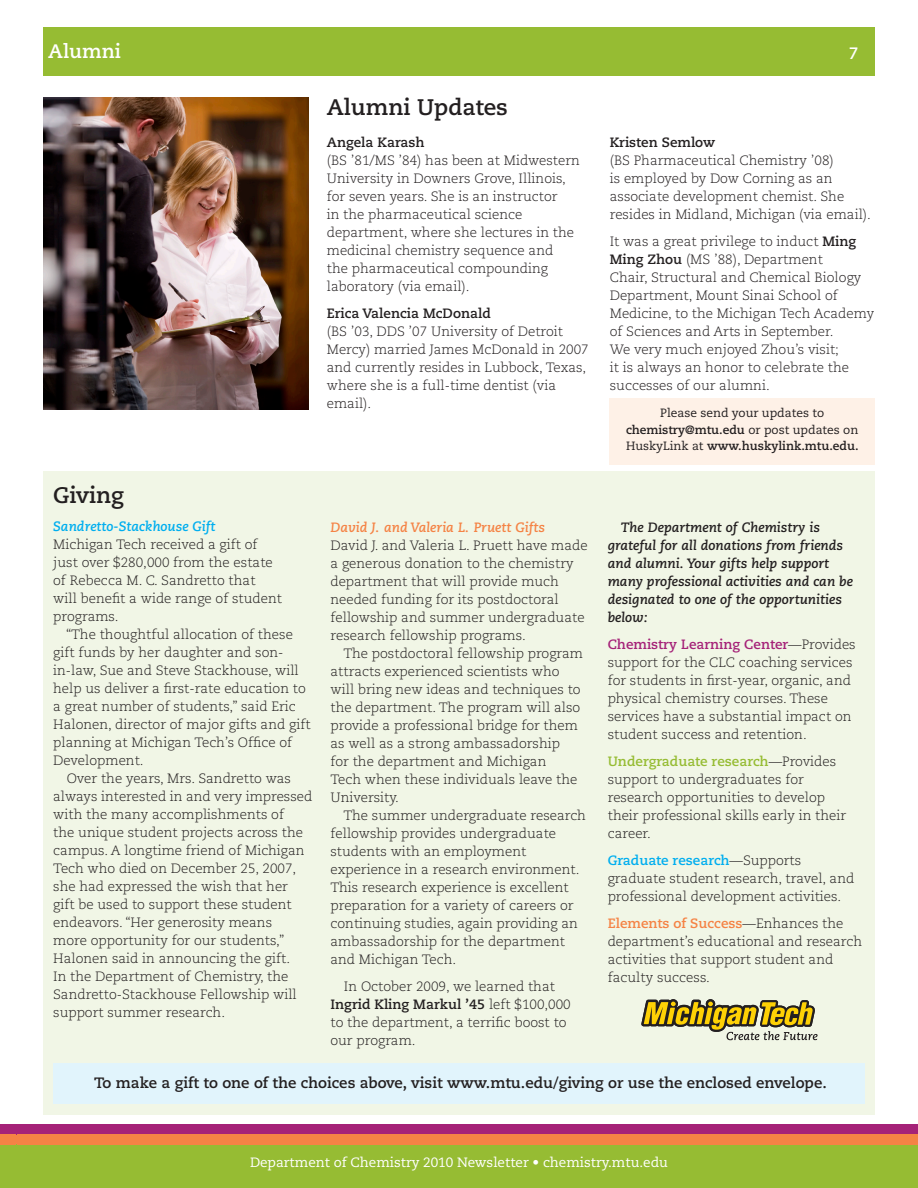
<style>
.page{position:relative;width:918px;height:1188px;background:#fff}
.page>*{position:absolute;margin:0;border:0;box-sizing:border-box;transform-origin:0 0}
.t1{font:700 22.5px "Caecilia LT Std";color:#231f20}
.t2{font:700 19.5px "Caecilia LT Std";color:#fff}
.t3{font:700 16.5px "Caecilia LT Std";color:#fff}
.t4{font:700 15px "Caecilia LT Std";color:#231f20}
.t5{font:300 13.5px/18px "Caecilia LT Std";color:#231f20}
.t6{font:italic 700 13.5px/18px "Caecilia LT Std";color:#231f20}
.t7{font:13.5px "Caecilia LT Std";color:#fff}
.t8{font:italic 700 13.5px "Caecilia LT Std";color:#f58345}
.t9{font:italic 700 13.5px "Caecilia LT Std";color:#00aeef}
.t10{font:12px/16.5px "Caecilia LT Std";color:#231f20;text-align:center}
.s1{font-weight:700}
.s2{font-weight:700;color:#a52278}
.s3{font-weight:700;color:#96bc33}
.s4{font-weight:700;color:#00aeef}
.s5{font-weight:700;color:#f58345}
</style>
<div class="page">
<div style="left:43px;top:471px;width:832px;height:643px;background:#f1f6e6"></div>
<div style="left:43px;top:27px;width:832px;height:48px;background:#96bc33"></div>
<div style="left:0;top:1145px;width:918px;height:43px;background:#96bc33"></div>
<div style="left:0;top:1124px;width:918px;height:11px;background:#a52278"></div>
<div style="left:0;top:1135px;width:918px;height:10px;background:#f58345"></div>
<img style="left:44px;top:97px;width:264px;height:313px">
<div style="left:610px;top:399px;width:265px;height:66px;background:#fef1e7"></div>
<svg style="left:641px;top:999px;width:177px;height:41px"></svg>
<div style="left:53px;top:1064px;width:812px;height:40px;background:#e1f4fc"></div>
<p class="t2" style="left:48px;top:40px;width:74px">Alumni</p>
<p class="t1" style="left:327px;top:94px;width:183px">Alumni Updates</p>
<p class="t5" style="left:327px;top:133px;width:255px"><span class="s1">Angela Karash<br></span>(BS ’81/MS ’84) has been at Midwestern<br>University in Downers Grove, Illinois, for seven years. She is an instructor<br>in the pharmaceutical science department, where she lectures in the medicinal chemistry sequence and<br>the pharmaceutical compounding laboratory (via email).</p>
<p class="t5" style="left:327px;top:304px;width:264px"><span class="s1">Erica Valencia McDonald<br></span>(BS ’03, DDS ’07 University of Detroit<br>Mercy) married James McDonald in 2007 and currently resides in Lubbock, Texas, where she is a full-time dentist (via email).</p>
<p class="t1" style="left:53px;top:482px;width:72px">Giving</p>
<p class="t9" style="left:53px;top:518px;width:164px">Sandretto-Stackhouse Gift</p>
<p class="t5" style="left:53px;top:535px;width:230px">Michigan Tech received a gift of just over $280,000 from the estate of Rebecca M. C. Sandretto that will benefit a wide range of student programs.</p>
<p class="t5" style="left:53px;top:625px;width:259px;text-indent:13px">“The thoughtful allocation of these gift funds by her daughter and son&shy;in-law, Sue and Steve Stackhouse, will help us deliver a first-rate education to a great number of students,” said Eric Halonen, director of major gifts and gift planning at Michigan Tech’s Office of Development.</p>
<p class="t5" style="left:53px;top:769px;width:261px;text-indent:14px">Over the years, Mrs. Sandretto was always interested in and very impressed with the many accomplishments of<br>the unique student projects across the campus. A longtime friend of Michigan Tech who died on December 25, 2007, she had expressed the wish that her gift be used to support these student endeavors. “Her generosity means<br>more opportunity for our students,” Halonen said in announcing the gift.<br>In the Department of Chemistry, the Sandretto-Stackhouse Fellowship will support summer research.</p>
<p class="t8" style="left:330px;top:519px;width:216px">David J. and Valeria L. Pruett Gifts</p>
<p class="t5" style="left:330px;top:537px;width:259px">David J. and Valeria L. Pruett have made a generous donation to the chemistry department that will provide much needed funding for its postdoctoral fellowship and summer undergraduate research fellowship programs.</p>
<p class="t5" style="left:330px;top:645px;width:254px;text-indent:13px">The postdoctoral fellowship program attracts experienced scientists who will bring new ideas and techniques to the department. The program will also provide a professional bridge for them as well as a strong ambassadorship<br>for the department and Michigan<br>Tech when these individuals leave the University.</p>
<p class="t5" style="left:330px;top:807px;width:257px;text-indent:13px">The summer undergraduate research fellowship provides undergraduate students with an employment experience in a research environment.<br>This research experience is excellent preparation for a variety of careers or continuing studies, again providing an ambassadorship for the department and Michigan Tech.</p>
<p class="t5" style="left:330px;top:978px;width:242px;text-indent:14px">In October 2009, we learned that<br><span class="s1">Ingrid Kling Markul ’45</span> left $100,000 to the department, a terrific boost to our program.</p>
<p class="t3" style="left:849px;top:43px;width:11px">7</p>
<p class="t5" style="left:610px;top:134px;width:263px"><span class="s1">Kristen Semlow<br></span>(BS Pharmaceutical Chemistry ’08)<br>is employed by Dow Corning as an associate development chemist. She resides in Midland, Michigan (via email).</p>
<p class="t5" style="left:610px;top:233px;width:266px">It was a great privilege to induct <span class="s1">Ming Ming Zhou</span> (MS ’88), Department<br>Chair, Structural and Chemical Biology Department, Mount Sinai School of Medicine, to the Michigan Tech Academy of Sciences and Arts in September.<br>We very much enjoyed Zhou’s visit;<br>it is always an honor to celebrate the successes of our alumni.</p>
<p class="t10" style="left:626px;top:405px;width:234px">Please send your updates to <span class="s1">chemistry@mtu.edu</span> or post updates on<br>HuskyLink at <span class="s1">www.huskylink.mtu.edu.</span></p>
<p class="t6" style="left:608px;top:519px;width:247px;text-indent:14px">The Department of Chemistry is grateful for all donations from friends and alumni. Your gifts help support many professional activities and can be designated to one of the opportunities below:</p>
<p class="t5" style="left:608px;top:636px;width:250px"><span class="s2">Chemistry Learning Center</span>—Provides support for the CLC coaching services for students in first-year, organic, and physical chemistry courses. These services have a substantial impact on student success and retention.</p>
<p class="t5" style="left:608px;top:753px;width:240px"><span class="s3">Undergraduate research</span>—Provides support to undergraduates for research opportunities to develop their professional skills early in their career.</p>
<p class="t5" style="left:608px;top:852px;width:248px"><span class="s4">Graduate research</span>—Supports graduate student research, travel, and professional development activities.</p>
<p class="t5" style="left:608px;top:915px;width:256px"><span class="s5">Elements of Success</span>—Enhances the department’s educational and research activities that support student and faculty success.</p>
<p class="t4" style="left:94px;top:1074px;width:734px">To make a gift to one of the choices above, visit www.mtu.edu/giving or use the enclosed envelope.</p>
<p class="t7" style="left:250px;top:1155px;width:419px">Department of Chemistry 2010 Newsletter • chemistry.mtu.edu</p>
</div>
